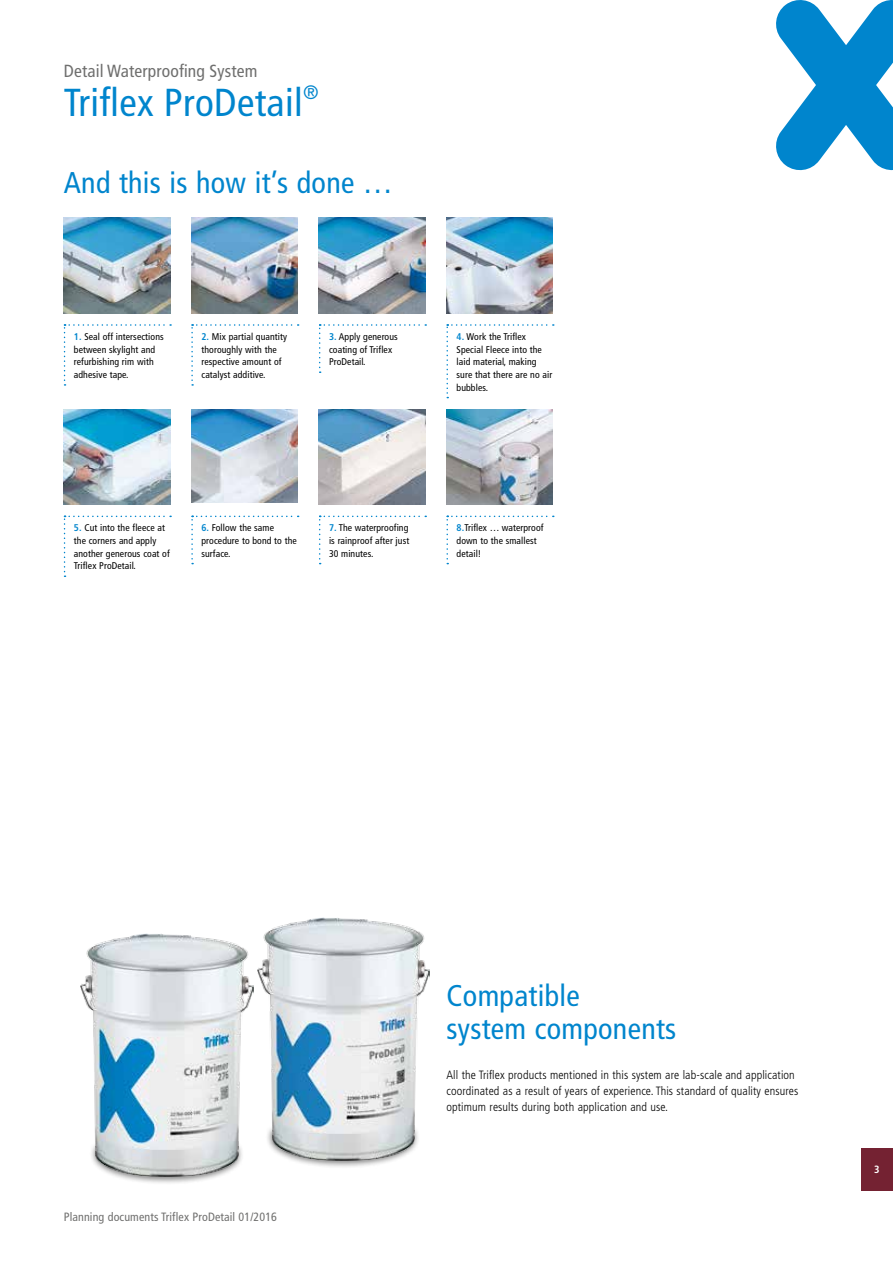
<style>
.page{position:relative;width:893px;height:1263px;background:#fff}
.page>*{position:absolute;margin:0;border:0;box-sizing:border-box;transform-origin:0 0}
.t1{font:condensed 39px "Frutiger LT Pro";letter-spacing:.01em;color:#0085cd}
.t2{font:condensed 30px/33px "Frutiger LT Pro";letter-spacing:.01em;color:#0085cd}
.t3{font:condensed 17.55px "Frutiger LT Pro";letter-spacing:.01em;color:#6f6f6e}
.t4{font:300 condensed 12px/15.9px "Frutiger LT Pro";letter-spacing:.01em;color:#000}
.t5{font:condensed 12px "Frutiger LT Pro";letter-spacing:.01em;color:#6f6f6e}
.t6{font:700 condensed 10.5px "Frutiger LT Pro";color:#fff}
.t7{font:condensed 9.75px/12.6px "Frutiger LT Pro";letter-spacing:.01em;color:#000}
.s1{font-weight:700;color:#0085cd}
</style>
<div class="page">
<svg style="left:776px;top:0;width:117px;height:170px"></svg>
<div style="left:861px;top:1148px;width:32px;height:43px;background:#742232"></div>
<svg style="left:64px;top:324px;width:107px;height:62px"></svg>
<svg style="left:191px;top:324px;width:108px;height:62px"></svg>
<svg style="left:319px;top:324px;width:107px;height:49px"></svg>
<svg style="left:446px;top:324px;width:108px;height:74px"></svg>
<svg style="left:446px;top:516px;width:108px;height:48px"></svg>
<svg style="left:64px;top:516px;width:107px;height:61px"></svg>
<svg style="left:319px;top:516px;width:107px;height:48px"></svg>
<svg style="left:191px;top:516px;width:108px;height:48px"></svg>
<img style="left:64px;top:218px;width:106px;height:96px">
<img style="left:319px;top:218px;width:106px;height:96px">
<img style="left:446px;top:218px;width:107px;height:96px">
<img style="left:191px;top:409px;width:107px;height:94px">
<img style="left:64px;top:409px;width:106px;height:95px">
<img style="left:319px;top:409px;width:106px;height:96px">
<img style="left:191px;top:218px;width:107px;height:96px">
<img style="left:446px;top:409px;width:107px;height:96px">
<div style="left:89px;top:1142px;width:155px;height:44px;background:#000;opacity:.5"></div>
<img style="left:81px;top:934px;width:172px;height:243px">
<div style="left:265px;top:1125px;width:156px;height:44px;background:#000;opacity:.5"></div>
<img style="left:257px;top:917px;width:173px;height:243px">
<h3 class="t3" style="left:64px;top:61px;width:195px">Detail Waterproofing System</h3>
<h1 class="t1" style="left:64px;top:80px;width:256px">Triflex ProDetail<sup>®</sup></h1>
<h2 class="t2" style="left:64px;top:166px;width:331px">And this is how it’s done …</h2>
<p class="t7" style="left:74px;top:330px;width:91px"><span class="s1">1.</span> Seal off intersections between skylight and refurbishing rim with adhesive tape.</p>
<p class="t7" style="left:201px;top:330px;width:87px"><span class="s1">2.</span> Mix partial quantity thoroughly with the respective amount of catalyst additive.</p>
<p class="t7" style="left:329px;top:330px;width:70px"><span class="s1">3.</span> Apply generous coating of Triflex<br>ProDetail.</p>
<p class="t7" style="left:457px;top:330px;width:97px"><span class="s1">4.</span> Work the Triflex<br>Special Fleece into the laid material, making sure that there are no air bubbles.</p>
<p class="t7" style="left:74px;top:522px;width:97px"><span class="s1">5.</span> Cut into the fleece at the corners and apply another generous coat of<br>Triflex ProDetail.</p>
<p class="t7" style="left:329px;top:522px;width:82px;text-align:justify"><span class="s1">7.</span> The waterproofing is rainproof after just 30 minutes.</p>
<p class="t7" style="left:201px;top:522px;width:97px"><span class="s1">6.</span> Follow the same procedure to bond to the surface.</p>
<p class="t7" style="left:457px;top:522px;width:89px"><span class="s1">8.</span>Triflex … waterproof down to the smallest detail!</p>
<p class="t5" style="left:64px;top:1210px;width:215px">Planning documents Triflex ProDetail 01/2016</p>
<h2 class="t2" style="left:446px;top:979px;width:231px">Compatible<br>system components</h2>
<p class="t4" style="left:446px;top:1067px;width:353px">All the Triflex products mentioned in this system are lab-scale and application coordinated as a result of years of experience. This standard of quality ensures optimum results during both application and use.</p>
<p class="t6" style="left:874px;top:1163px;width:7px">3</p>
</div>
